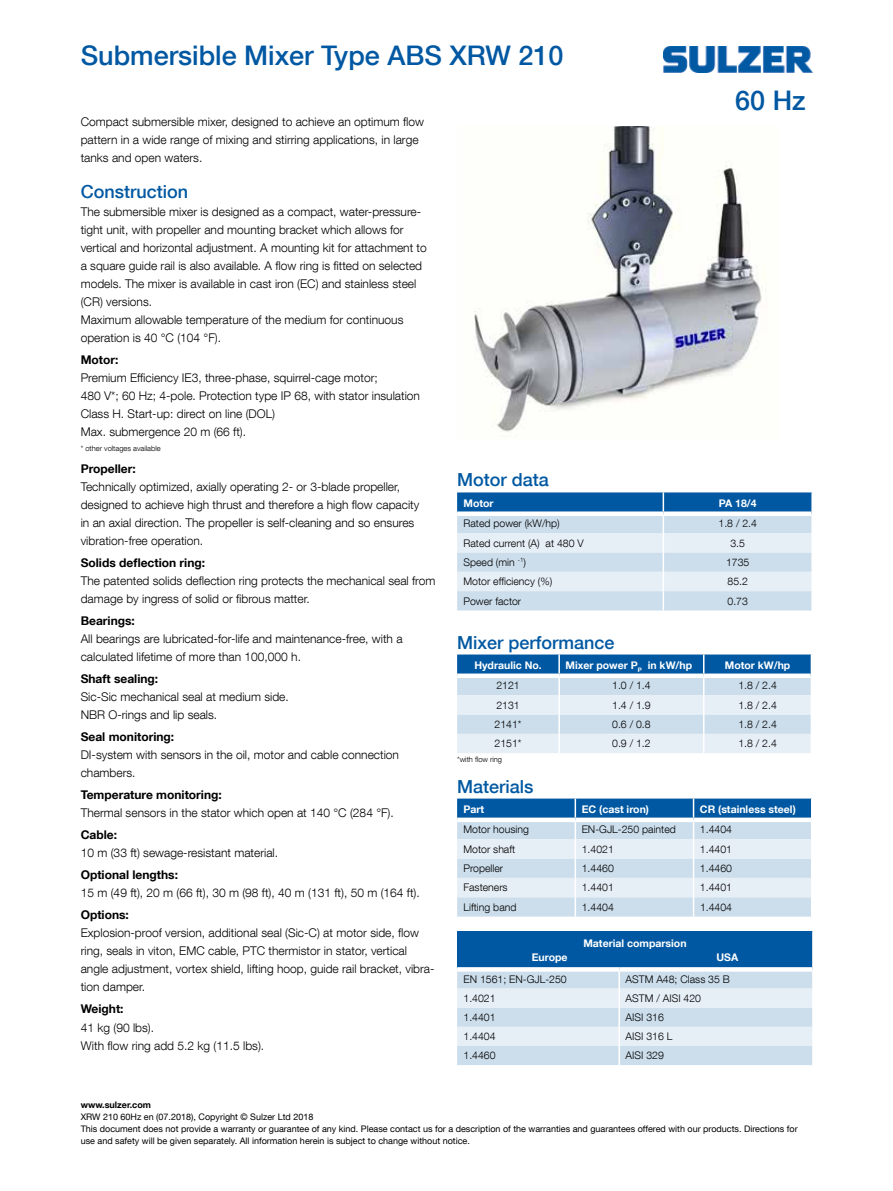
<style>
.page{position:relative;width:893px;height:1191px;background:#fff}
.page>*{position:absolute;margin:0;border:0;box-sizing:border-box;transform-origin:0 0}
.t1{font:500 27px "Helvetica Neue LT Com";color:#0058a2}
.t2{font:500 18px "Helvetica Neue LT Com";color:#0058a2}
.t3{font:300 12px/18px "Helvetica Neue LT Com";color:#000}
.t4{font:700 12px "Helvetica Neue LT Com";color:#000}
.t5{font:300 10.5px "Helvetica Neue LT Com";color:#000}
.t6{font:700 10.5px "Helvetica Neue LT Com";color:#fff}
.t7{font:9px/12px "Helvetica Neue LT Com";color:#000}
.t8{font:700 9px "Helvetica Neue LT Com";color:#000}
.t9{font:300 7.5px "Helvetica Neue LT Com";color:#000}
</style>
<div class="page">
<img style="left:663px;top:46px;width:149px;height:26px">
<img style="left:474px;top:126px;width:293px;height:311px">
<svg style="left:457px;top:492px;width:356px;height:118px;background:#b6cfe4"></svg>
<svg style="left:457px;top:654px;width:355px;height:99px;background:#b2cce3"></svg>
<svg style="left:457px;top:798px;width:355px;height:118px;background:#b6cfe4"></svg>
<div style="left:457px;top:931px;width:356px;height:38px;background:#0058a2"></div>
<hr style="left:812px;top:931px;width:2px;height:38px;background:#fff">
<svg style="left:457px;top:967px;width:162px;height:2px"></svg>
<svg style="left:619px;top:967px;width:193px;height:2px"></svg>
<svg style="left:457px;top:969px;width:356px;height:96px;background:#d8e5f0"></svg>
<hr style="left:812px;top:1026px;width:2px;height:20px;background:#fff">
<h1 class="t1" style="left:81px;top:39px;width:484px">Submersible Mixer Type ABS XRW 210</h1>
<h1 class="t1" style="left:735px;top:84px;width:72px">60 Hz</h1>
<p class="t3" style="left:81px;top:113px;width:345px">Compact submersible mixer, designed to achieve an optimum flow pattern in a wide range of mixing and stirring applications, in large tanks and open waters.</p>
<h2 class="t2" style="left:81px;top:181px;width:109px">Construction</h2>
<p class="t3" style="left:81px;top:203px;width:348px">The submersible mixer is designed as a compact, water-pressure&shy;tight unit, with propeller and mounting bracket which allows for vertical and horizontal adjustment. A mounting kit for attachment to a square guide rail is also available. A flow ring is fitted on selected models. The mixer is available in cast iron (EC) and stainless steel (CR) versions.<br>Maximum allowable temperature of the medium for continuous operation is 40 °C (104 °F).</p>
<p class="t4" style="left:81px;top:352px;width:39px">Motor:</p>
<p class="t3" style="left:81px;top:369px;width:341px">Premium Efficiency IE3, three-phase, squirrel-cage motor;<br>480 V*; 60 Hz; 4-pole. Protection type IP 68, with stator insulation Class H. Start-up: direct on line (DOL)<br>Max. submergence 20 m (66 ft).</p>
<p class="t9" style="left:81px;top:444px;width:81px">* other voltages available</p>
<p class="t4" style="left:81px;top:461px;width:57px">Propeller:</p>
<p class="t3" style="left:81px;top:478px;width:340px">Technically optimized, axially operating 2- or 3-blade propeller, designed to achieve high thrust and therefore a high flow capacity in an axial direction. The propeller is self-cleaning and so ensures vibration-free operation.</p>
<p class="t4" style="left:81px;top:555px;width:126px">Solids deflection ring:</p>
<p class="t3" style="left:81px;top:572px;width:356px">The patented solids deflection ring protects the mechanical seal from damage by ingress of solid or fibrous matter.</p>
<p class="t4" style="left:81px;top:613px;width:56px">Bearings:</p>
<p class="t3" style="left:81px;top:630px;width:323px">All bearings are lubricated-for-life and maintenance-free, with a calculated lifetime of more than 100,000 h.</p>
<p class="t4" style="left:81px;top:671px;width:79px">Shaft sealing:</p>
<p class="t3" style="left:81px;top:688px;width:210px">Sic-Sic mechanical seal at medium side.<br>NBR O-rings and lip seals.</p>
<p class="t4" style="left:81px;top:729px;width:95px">Seal monitoring:</p>
<p class="t3" style="left:81px;top:746px;width:320px">DI-system with sensors in the oil, motor and cable connection chambers.</p>
<p class="t4" style="left:81px;top:787px;width:143px">Temperature monitoring:</p>
<p class="t3" style="left:81px;top:804px;width:315px">Thermal sensors in the stator which open at 140 °C (284 °F).</p>
<p class="t4" style="left:81px;top:827px;width:38px">Cable:</p>
<p class="t3" style="left:81px;top:844px;width:199px">10 m (33 ft) sewage-resistant material.</p>
<p class="t4" style="left:81px;top:867px;width:99px">Optional lengths:</p>
<p class="t3" style="left:81px;top:884px;width:341px">15 m (49 ft), 20 m (66 ft), 30 m (98 ft), 40 m (131 ft), 50 m (164 ft).</p>
<p class="t4" style="left:81px;top:907px;width:50px">Options:</p>
<p class="t3" style="left:81px;top:924px;width:355px">Explosion-proof version, additional seal (Sic-C) at motor side, flow ring, seals in viton, EMC cable, PTC thermistor in stator, vertical angle adjustment, vortex shield, lifting hoop, guide rail bracket, vibra&shy;tion damper.</p>
<p class="t4" style="left:81px;top:1001px;width:44px">Weight:</p>
<p class="t3" style="left:81px;top:1018px;width:185px">41 kg (90 lbs).<br>With flow ring add 5.2 kg (11.5 lbs).</p>
<h2 class="t2" style="left:457px;top:469px;width:93px">Motor data</h2>
<p class="t6" style="left:463px;top:496px;width:32px">Motor</p>
<p class="t6" style="left:719px;top:496px;width:39px">PA 18/4</p>
<p class="t5" style="left:463px;top:517px;width:98px">Rated power (kW/hp)</p>
<p class="t5" style="left:718px;top:517px;width:40px">1.8 / 2.4</p>
<p class="t5" style="left:463px;top:536px;width:122px">Rated current (A) at 480 V</p>
<p class="t5" style="left:730px;top:536px;width:16px">3.5</p>
<p class="t5" style="left:463px;top:556px;width:64px">Speed (min <sup>-1</sup>)</p>
<p class="t5" style="left:726px;top:556px;width:25px">1735</p>
<p class="t5" style="left:463px;top:575px;width:90px">Motor efficiency (%)</p>
<p class="t5" style="left:727px;top:575px;width:22px">85.2</p>
<p class="t5" style="left:463px;top:594px;width:59px">Power factor</p>
<p class="t5" style="left:727px;top:594px;width:22px">0.73</p>
<h2 class="t2" style="left:457px;top:631px;width:159px">Mixer performance</h2>
<p class="t6" style="left:474px;top:658px;width:69px">Hydraulic No.</p>
<p class="t6" style="left:566px;top:658px;width:128px">Mixer power P<sub>P</sub> in kW/hp</p>
<p class="t6" style="left:725px;top:658px;width:67px">Motor kW/hp</p>
<p class="t5" style="left:496px;top:679px;width:25px">2121</p>
<p class="t5" style="left:612px;top:679px;width:40px">1.0 / 1.4</p>
<p class="t5" style="left:738px;top:679px;width:40px">1.8 / 2.4</p>
<p class="t5" style="left:496px;top:698px;width:25px">2131</p>
<p class="t5" style="left:612px;top:698px;width:40px">1.4 / 1.9</p>
<p class="t5" style="left:738px;top:698px;width:40px">1.8 / 2.4</p>
<p class="t5" style="left:495px;top:718px;width:29px">2141*</p>
<p class="t5" style="left:612px;top:718px;width:40px">0.6 / 0.8</p>
<p class="t5" style="left:738px;top:718px;width:40px">1.8 / 2.4</p>
<p class="t5" style="left:495px;top:737px;width:29px">2151*</p>
<p class="t5" style="left:612px;top:737px;width:40px">0.9 / 1.2</p>
<p class="t5" style="left:738px;top:737px;width:40px">1.8 / 2.4</p>
<p class="t9" style="left:457px;top:754px;width:47px">*with flow ring</p>
<h2 class="t2" style="left:457px;top:775px;width:78px">Materials</h2>
<p class="t6" style="left:463px;top:802px;width:22px">Part</p>
<p class="t6" style="left:582px;top:802px;width:69px">EC (cast iron)</p>
<p class="t6" style="left:700px;top:802px;width:97px">CR (stainless steel)</p>
<p class="t5" style="left:463px;top:823px;width:67px">Motor housing</p>
<p class="t5" style="left:582px;top:823px;width:96px">EN-GJL-250 painted</p>
<p class="t5" style="left:700px;top:823px;width:34px">1.4404</p>
<p class="t5" style="left:463px;top:842px;width:53px">Motor shaft</p>
<p class="t5" style="left:582px;top:842px;width:34px">1.4021</p>
<p class="t5" style="left:700px;top:842px;width:34px">1.4401</p>
<p class="t5" style="left:463px;top:862px;width:41px">Propeller</p>
<p class="t5" style="left:582px;top:862px;width:34px">1.4460</p>
<p class="t5" style="left:700px;top:862px;width:34px">1.4460</p>
<p class="t5" style="left:464px;top:881px;width:46px">Fasteners</p>
<p class="t5" style="left:582px;top:881px;width:34px">1.4401</p>
<p class="t5" style="left:700px;top:881px;width:34px">1.4401</p>
<p class="t5" style="left:464px;top:900px;width:54px">Lifting band</p>
<p class="t5" style="left:582px;top:900px;width:34px">1.4404</p>
<p class="t5" style="left:700px;top:900px;width:34px">1.4404</p>
<p class="t6" style="left:583px;top:937px;width:105px">Material comparsion</p>
<p class="t6" style="left:532px;top:950px;width:37px">Europe</p>
<p class="t6" style="left:716px;top:950px;width:23px">USA</p>
<p class="t5" style="left:463px;top:972px;width:105px">EN 1561; EN-GJL-250</p>
<p class="t5" style="left:626px;top:972px;width:106px">ASTM A48; Class 35 B</p>
<p class="t5" style="left:463px;top:991px;width:34px">1.4021</p>
<p class="t5" style="left:626px;top:991px;width:77px">ASTM / AISI 420</p>
<p class="t5" style="left:463px;top:1010px;width:34px">1.4401</p>
<p class="t5" style="left:626px;top:1010px;width:40px">AISI 316</p>
<p class="t5" style="left:463px;top:1030px;width:34px">1.4404</p>
<p class="t5" style="left:626px;top:1030px;width:48px">AISI 316 L</p>
<p class="t5" style="left:463px;top:1049px;width:34px">1.4460</p>
<p class="t5" style="left:626px;top:1049px;width:40px">AISI 329</p>
<p class="t8" style="left:81px;top:1099px;width:72px">www.sulzer.com</p>
<p class="t7" style="left:81px;top:1110px;width:718px">XRW 210 60Hz en (07.2018), Copyright © Sulzer Ltd 2018<br>This document does not provide a warranty or guarantee of any kind. Please contact us for a description of the warranties and guarantees offered with our products. Directions for use and safety will be given separately. All information herein is subject to change without notice.</p>
</div>
